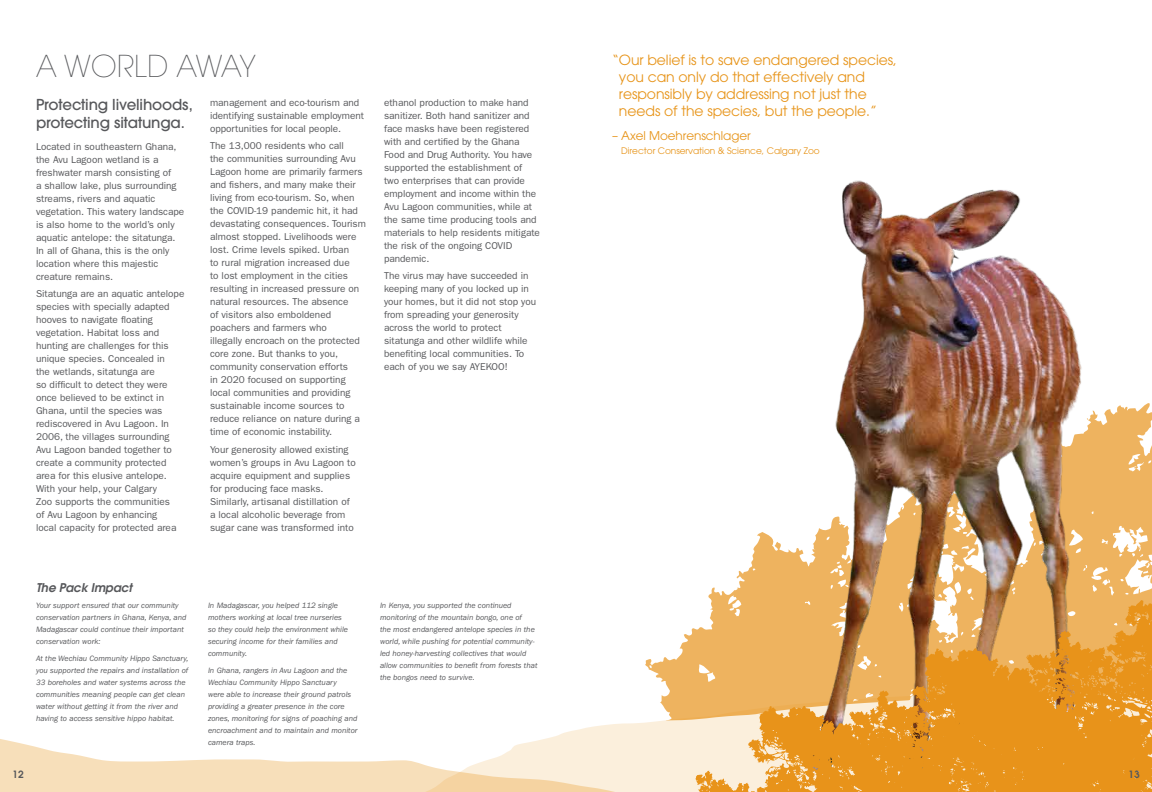
<style>
.page{position:relative;width:1152px;height:792px;background:#fff}
.page>*{position:absolute;margin:0;border:0;box-sizing:border-box;transform-origin:0 0}
.t1{font:200 30px "Avant Garde";letter-spacing:.01em;color:#57585b}
.t2{font:500 15px/18px "Avant Garde";letter-spacing:-.01em;color:#57585b}
.t3{font:14px/17px "Avant Garde";letter-spacing:-.005em;color:#e79419}
.t4{font:12px "Avant Garde";letter-spacing:-.005em;color:#e79419}
.t5{font:italic 600 12px "Avant Garde";letter-spacing:-.01em;color:#57585b}
.t6{font:10px/13px "Franklin Gothic";color:#57585b}
.t7{font:600 10px "Avant Garde";color:#57585b}
.t8{font:9px "Avant Garde";letter-spacing:-.005em;color:#e79419}
.t9{font:italic 8px/12px "Franklin Gothic";color:#57585b}
</style>
<div class="page">
<svg style="left:559px;top:723px;width:121px;height:12px"></svg>
<svg style="left:0;top:735px;width:680px;height:57px"></svg>
<svg style="left:639px;top:532px;width:173px;height:195px"></svg>
<img style="left:812px;top:180px;width:340px;height:420px">
<svg style="left:795px;top:600px;width:357px;height:63px;background:#dea254"></svg>
<svg style="left:680px;top:663px;width:472px;height:129px;background:#e9a340"></svg>
<h1 class="t1" style="left:36px;top:55px;width:221px">A WORLD AWAY</h1>
<h2 class="t2" style="left:36px;top:97px;width:158px">Protecting livelihoods, protecting sitatunga.</h2>
<p class="t6" style="left:36px;top:140px;width:150px">Located in southeastern Ghana, the Avu Lagoon wetland is a freshwater marsh consisting of<br>a shallow lake, plus surrounding streams, rivers and aquatic vegetation. This watery landscape is also home to the world’s only aquatic antelope: the sitatunga.<br>In all of Ghana, this is the only location where this majestic creature remains.</p>
<p class="t6" style="left:36px;top:288px;width:150px">Sitatunga are an aquatic antelope species with specially adapted hooves to navigate floating vegetation. Habitat loss and hunting are challenges for this unique species. Concealed in<br>the wetlands, sitatunga are<br>so difficult to detect they were once believed to be extinct in<br>Ghana, until the species was rediscovered in Avu Lagoon. In<br>2006, the villages surrounding<br>Avu Lagoon banded together to create a community protected area for this elusive antelope.<br>With your help, your Calgary<br>Zoo supports the communities<br>of Avu Lagoon by enhancing<br>local capacity for protected area</p>
<p class="t6" style="left:210px;top:97px;width:156px">management and eco-tourism and identifying sustainable employment opportunities for local people.</p>
<p class="t6" style="left:210px;top:140px;width:158px">The 13,000 residents who call<br>the communities surrounding Avu<br>Lagoon home are primarily farmers and fishers, and many make their living from eco-tourism. So, when the COVID-19 pandemic hit, it had devastating consequences. Tourism almost stopped. Livelihoods were lost. Crime levels spiked. Urban<br>to rural migration increased due<br>to lost employment in the cities resulting in increased pressure on natural resources. The absence<br>of visitors also emboldened poachers and farmers who<br>illegally encroach on the protected core zone. But thanks to you, community conservation efforts<br>in 2020 focused on supporting local communities and providing sustainable income sources to reduce reliance on nature during a time of economic instability.</p>
<p class="t6" style="left:210px;top:444px;width:147px">Your generosity allowed existing women’s groups in Avu Lagoon to acquire equipment and supplies for producing face masks.<br>Similarly, artisanal distillation of a local alcoholic beverage from sugar cane was transformed into</p>
<p class="t6" style="left:384px;top:97px;width:157px">ethanol production to make hand sanitizer. Both hand sanitizer and face masks have been registered with and certified by the Ghana<br>Food and Drug Authority. You have supported the establishment of<br>two enterprises that can provide employment and income within the<br>Avu Lagoon communities, while at the same time producing tools and materials to help residents mitigate the risk of the ongoing COVID pandemic.</p>
<p class="t6" style="left:384px;top:270px;width:154px">The virus may have succeeded in keeping many of you locked up in your homes, but it did not stop you from spreading your generosity across the world to protect sitatunga and other wildlife while benefiting local communities. To each of you we say AYEKOO!</p>
<p class="t5" style="left:36px;top:583px;width:97px">The Pack Impact</p>
<p class="t9" style="left:36px;top:600px;width:152px">Your support ensured that our community conservation partners in Ghana, Kenya, and Madagascar could continue their important conservation work:</p>
<p class="t9" style="left:36px;top:653px;width:154px">At the Wechiau Community Hippo Sanctuary, you supported the repairs and installation of 33 boreholes and water systems across the communities meaning people can get clean water without getting it from the river and having to access sensitive hippo habitat.</p>
<p class="t9" style="left:208px;top:600px;width:142px">In Madagascar, you helped 112 single mothers working at local tree nurseries so they could help the environment while securing income for their families and community.</p>
<p class="t9" style="left:208px;top:665px;width:151px">In Ghana, rangers in Avu Lagoon and the Wechiau Community Hippo Sanctuary<br>were able to increase their ground patrols providing a greater presence in the core zones, monitoring for signs of poaching and encroachment and to maintain and monitor camera traps.</p>
<p class="t9" style="left:380px;top:600px;width:159px">In Kenya, you supported the continued monitoring of the mountain bongo, one of<br>the most endangered antelope species in the world, while pushing for potential community&shy;led honey-harvesting collectives that would allow communities to benefit from forests that the bongos need to survive.</p>
<h3 class="t3" style="left:619px;top:52px;width:280px;text-indent:-7px">“ Our belief is to save endangered species, you can only do that effectively and responsibly by addressing not just the needs of the species, but the people.”</h3>
<p class="t4" style="left:612px;top:130px;width:140px">– Axel Moehrenschlager</p>
<p class="t8" style="left:621px;top:147px;width:200px">Director Conservation &amp; Science, Calgary Zoo</p>
<p class="t7" style="left:12px;top:769px;width:13px">12</p>
<p class="t7" style="left:1128px;top:769px;width:13px">13</p>
</div>
